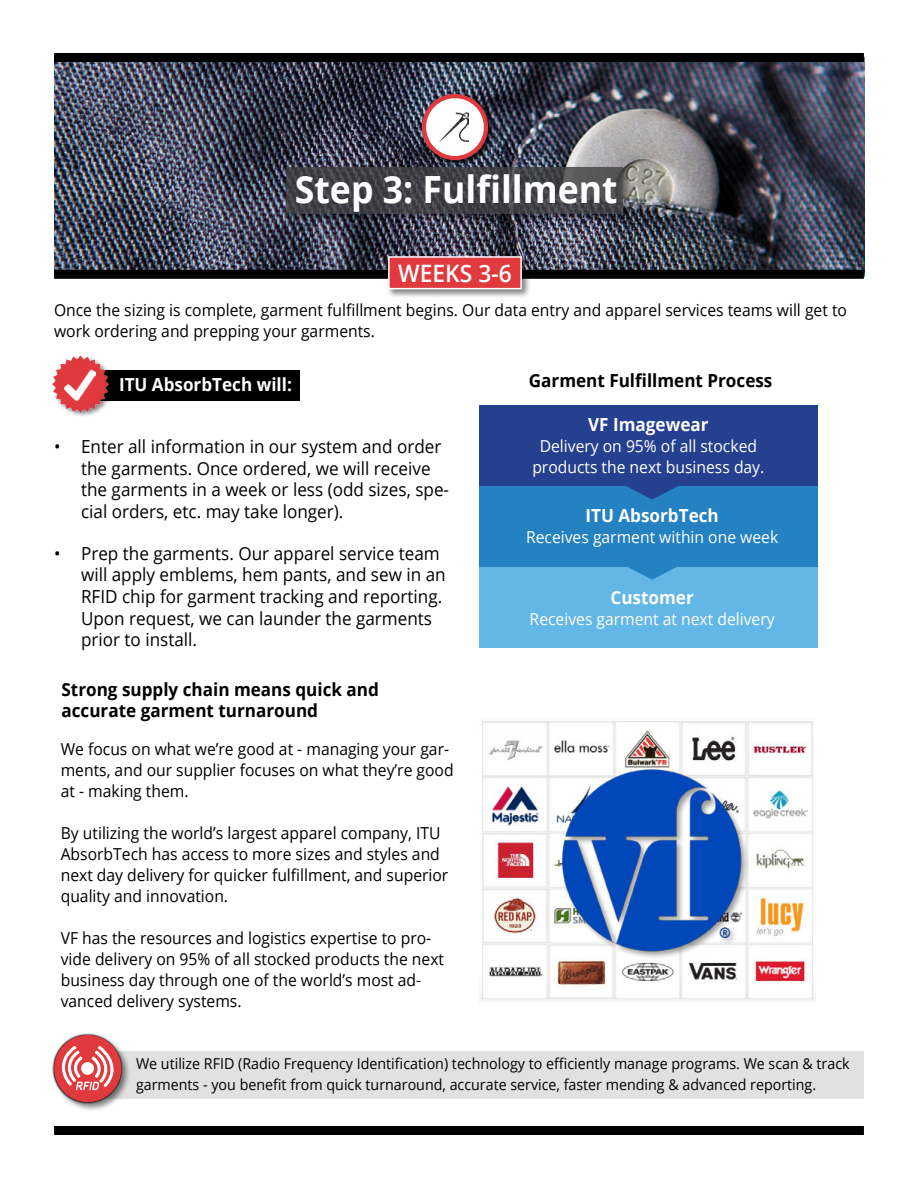
<style>
.page{position:relative;width:918px;height:1188px;background:#fff}
.page>*{position:absolute;margin:0;border:0;box-sizing:border-box;transform-origin:0 0}
.t1{font:700 37.5px "Open Sans";color:#fff;scale:.95 1}
.t2{font:600 24px "Open Sans";color:#fff;scale:.95 1}
.t3{font:18px/21.6px "Open Sans";color:#000;scale:.95 1}
.t4{font:700 18px/21.6px "Open Sans";color:#000;scale:.95 1}
.t5{font:700 18px "Open Sans";color:#fff;scale:.95 1}
.t6{font:16.5px/21px "Open Sans";color:#000;scale:.95 1}
.t7{font:16.5px/21px "Open Sans";color:#fff;text-align:center;scale:.95 1}
.t8{font:15px/21px "Open Sans";color:#000;scale:.95 1}
</style>
<div class="page">
<div style="left:479px;top:567px;width:339px;height:81px;background:#63b7e6"></div>
<div style="left:479px;top:486px;width:339px;height:81px;background:#2481c2"></div>
<div style="left:54px;top:1126px;width:810px;height:9px;background:#000"></div>
<img style="left:54px;top:62px;width:810px;height:208px">
<div style="left:54px;top:270px;width:810px;height:9px;background:#000"></div>
<div style="left:54px;top:53px;width:810px;height:9px;background:#000"></div>
<div style="left:421px;top:93px;width:73px;height:73px;background:#000;opacity:.75"></div>
<div style="left:424px;top:96px;width:62px;height:62px;background:#fff;border-radius:50%"></div>
<div style="left:422px;top:94px;width:66px;height:66px;border:4px solid #e03a3e;border-radius:50%"></div>
<img style="left:439px;top:112px;width:30px;height:30px">
<svg style="left:626px;top:486px;width:52px;height:14px"></svg>
<div style="left:479px;top:405px;width:339px;height:81px;background:#25408f"></div>
<svg style="left:628px;top:567px;width:48px;height:13px"></svg>
<div style="left:69px;top:370px;width:230px;height:31px;background:#000"></div>
<div style="left:52px;top:355px;width:63px;height:64px;background:#000;opacity:.5"></div>
<img style="left:52px;top:355px;width:58px;height:60px">
<img style="left:64px;top:369px;width:32px;height:31px">
<img style="left:479px;top:721px;width:336px;height:281px">
<div style="left:561px;top:769px;width:188px;height:190px;background:#000;opacity:.4"></div>
<img style="left:560px;top:768px;width:182px;height:184px">
<div style="left:97px;top:1051px;width:767px;height:47px;background:#e1e1e1"></div>
<div style="left:52px;top:1033px;width:79px;height:79px;background:#000;opacity:.5"></div>
<img style="left:52px;top:1033px;width:72px;height:72px">
<div style="left:54px;top:1035px;width:67px;height:67px;background:#e03a3e;border-radius:50%"></div>
<svg style="left:59px;top:1043px;width:57px;height:52px"></svg>
<div style="left:387px;top:255px;width:144px;height:44px;background:#000;opacity:.5"></div>
<div style="left:388px;top:256px;width:134px;height:33px;background:#e03a3e;border:2px solid #fff"></div>
<div style="left:285px;top:165px;width:348px;height:58px;background:#000;opacity:.5"></div>
<svg style="left:287px;top:167px;width:336px;height:47px;background:#434348"></svg>
<h1 class="t1" style="left:295px;top:163px;width:341px">Step 3: Fulfillment</h1>
<h2 class="t2" style="left:398px;top:257px;width:121px">WEEKS 3-6</h2>
<p class="t6" style="left:54px;top:299px;width:836px">Once the sizing is complete, garment fulfillment begins. Our data entry and apparel services teams will get to work ordering and prepping your garments.</p>
<p class="t5" style="left:119px;top:372px;width:183px">ITU AbsorbTech will:</p>
<p class="t3" style="left:81px;top:435px;width:389px;text-indent:-27px">• Enter all information in our system and order the garments. Once ordered, we will receive the garments in a week or less (odd sizes, spe&shy;cial orders, etc. may take longer).</p>
<p class="t3" style="left:81px;top:542px;width:385px;text-indent:-27px">• Prep the garments. Our apparel service team will apply emblems, hem pants, and sew in an RFID chip for garment tracking and reporting.<br>Upon request, we can launder the garments prior to install.</p>
<p class="t4" style="left:62px;top:678px;width:336px">Strong supply chain means quick and accurate garment turnaround</p>
<p class="t6" style="left:61px;top:738px;width:415px">We focus on what we’re good at - managing your gar&shy;ments, and our supplier focuses on what they’re good at - making them.</p>
<p class="t6" style="left:61px;top:822px;width:410px">By utilizing the world’s largest apparel company, ITU AbsorbTech has access to more sizes and styles and next day delivery for quicker fulfillment, and superior quality and innovation.</p>
<p class="t6" style="left:61px;top:927px;width:405px">VF has the resources and logistics expertise to pro&shy;vide delivery on 95% of all stocked products the next business day through one of the world’s most ad&shy;vanced delivery systems.</p>
<p class="t4" style="left:529px;top:370px;width:258px">Garment Fulfillment Process</p>
<p class="t5" style="left:588px;top:412px;width:128px">VF Imagewear</p>
<p class="t7" style="left:532px;top:435px;width:246px">Delivery on 95% of all stocked products the next business day.</p>
<p class="t5" style="left:586px;top:503px;width:142px">ITU AbsorbTech</p>
<p class="t7" style="left:526px;top:527px;width:267px">Receives garment within one week</p>
<p class="t5" style="left:611px;top:585px;width:89px">Customer</p>
<p class="t7" style="left:530px;top:608px;width:259px">Receives garment at next delivery</p>
<p class="t8" style="left:136px;top:1053px;width:753px">We utilize RFID (Radio Frequency Identification) technology to efficiently manage programs. We scan &amp; track garments - you benefit from quick turnaround, accurate service, faster mending &amp; advanced reporting.</p>
</div>
